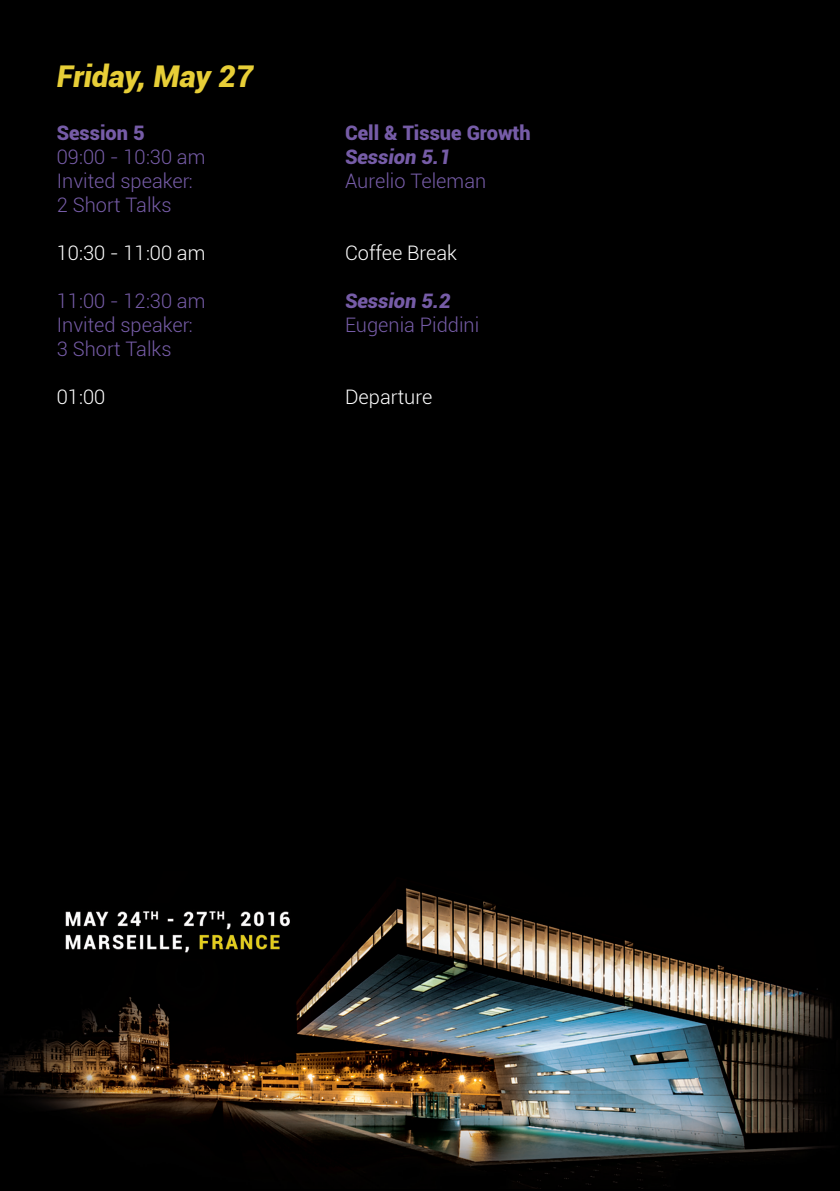
<style>
.page{position:relative;width:840px;height:1191px;background:#fff}
.page>*{position:absolute;margin:0;border:0;box-sizing:border-box;transform-origin:0 0}
.t1{font:italic 900 30px "Roboto";color:#e7ce37}
.t2{font:300 20px "Roboto";color:#765ca7}
.t3{font:300 20px "Roboto";color:#fff}
.t4{font:900 20px "Roboto";color:#765ca7}
.t5{font:italic 900 20px "Roboto";color:#765ca7}
</style>
<div class="page">
<div style="left:0;top:0;width:839px;height:1191px;background:#000"></div>
<img style="left:0;top:888px;width:832px;height:300px">
<img style="left:57px;top:903px;width:245px;height:55px">
<p class="t1" style="left:57px;top:55px;width:198px">Friday, May 27</p>
<p class="t4" style="left:57px;top:118px;width:89px">Session 5</p>
<p class="t4" style="left:345px;top:118px;width:187px">Cell &amp; Tissue Growth</p>
<p class="t2" style="left:57px;top:143px;width:150px">09:00 - 10:30 am</p>
<p class="t5" style="left:345px;top:142px;width:107px">Session 5.1</p>
<p class="t2" style="left:57px;top:167px;width:137px">Invited speaker:</p>
<p class="t2" style="left:345px;top:167px;width:143px">Aurelio Teleman</p>
<p class="t2" style="left:57px;top:191px;width:116px">2 Short Talks</p>
<p class="t3" style="left:57px;top:239px;width:150px">10:30 - 11:00 am</p>
<p class="t3" style="left:345px;top:239px;width:113px">Coffee Break</p>
<p class="t2" style="left:57px;top:287px;width:150px">11:00 - 12:30 am</p>
<p class="t5" style="left:345px;top:286px;width:107px">Session 5.2</p>
<p class="t2" style="left:57px;top:311px;width:137px">Invited speaker:</p>
<p class="t2" style="left:345px;top:311px;width:136px">Eugenia Piddini</p>
<p class="t2" style="left:57px;top:335px;width:116px">3 Short Talks</p>
<p class="t3" style="left:57px;top:383px;width:50px">01:00</p>
<p class="t3" style="left:345px;top:383px;width:89px">Departure</p>
</div>
